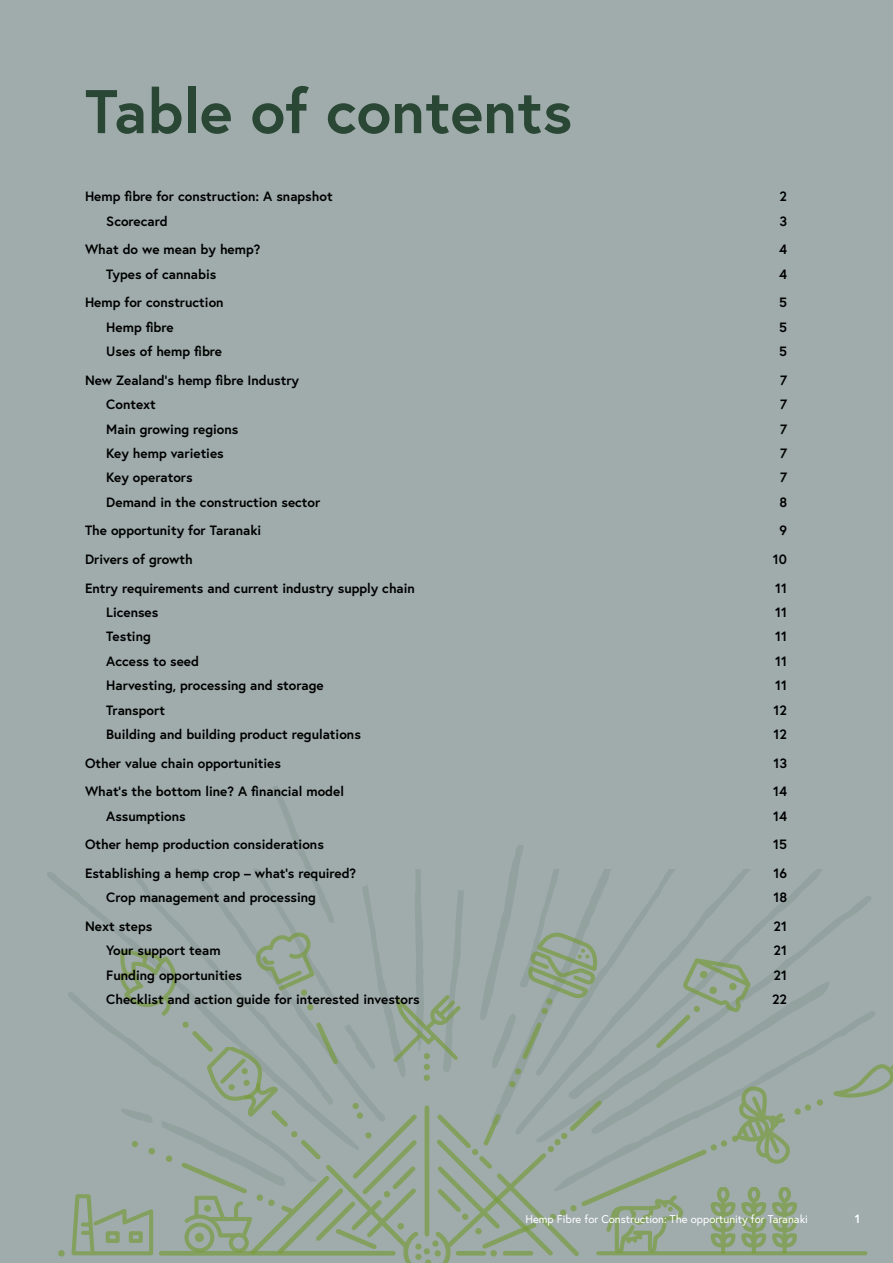
<style>
.page{position:relative;width:893px;height:1263px;background:#9facab}
.page>*{position:absolute;margin:0;border:0;box-sizing:border-box;transform-origin:0 0}
.t1{font:700 61.5px "Europa";color:#2a4735}
.t2{font:700 13.5px "Europa";color:#000}
.t3{font:700 12px "Europa";color:#fff}
.t4{font:11.25px "Europa";color:#fff}
</style>
<div class="page">
<div style="left:58px;top:1250px;width:7px;height:6px;background:#84a05e;border-radius:50%"></div>
<svg style="left:69px;top:786px;width:824px;height:477px"></svg>
<div style="left:183px;top:1021px;width:6px;height:7px;background:#84a05e;border-radius:50%"></div>
<svg style="left:598px;top:1251px;width:267px;height:4px"></svg>
<hr style="left:161px;top:1251px;width:232px;height:4px;background:#84a05e">
<h1 class="t1" style="left:85px;top:70px;width:489px">Table of contents</h1>
<p class="t2" style="left:85px;top:187px;width:249px">Hemp fibre for construction: A snapshot</p>
<p class="t2" style="left:780px;top:187px;width:9px">2</p>
<p class="t2" style="left:106px;top:212px;width:63px">Scorecard</p>
<p class="t2" style="left:779px;top:212px;width:9px">3</p>
<p class="t2" style="left:85px;top:240px;width:177px">What do we mean by hemp?</p>
<p class="t2" style="left:779px;top:240px;width:10px">4</p>
<p class="t2" style="left:106px;top:265px;width:111px">Types of cannabis</p>
<p class="t2" style="left:779px;top:265px;width:10px">4</p>
<p class="t2" style="left:85px;top:293px;width:140px">Hemp for construction</p>
<p class="t2" style="left:779px;top:293px;width:9px">5</p>
<p class="t2" style="left:106px;top:318px;width:69px">Hemp fibre</p>
<p class="t2" style="left:779px;top:318px;width:9px">5</p>
<p class="t2" style="left:106px;top:342px;width:117px">Uses of hemp fibre</p>
<p class="t2" style="left:779px;top:342px;width:9px">5</p>
<p class="t2" style="left:85px;top:371px;width:216px">New Zealand’s hemp fibre Industry</p>
<p class="t2" style="left:780px;top:371px;width:9px">7</p>
<p class="t2" style="left:106px;top:395px;width:51px">Context</p>
<p class="t2" style="left:780px;top:395px;width:9px">7</p>
<p class="t2" style="left:106px;top:420px;width:134px">Main growing regions</p>
<p class="t2" style="left:780px;top:420px;width:9px">7</p>
<p class="t2" style="left:106px;top:444px;width:119px">Key hemp varieties</p>
<p class="t2" style="left:780px;top:444px;width:9px">7</p>
<p class="t2" style="left:106px;top:468px;width:88px">Key operators</p>
<p class="t2" style="left:780px;top:468px;width:9px">7</p>
<p class="t2" style="left:106px;top:493px;width:216px">Demand in the construction sector</p>
<p class="t2" style="left:779px;top:493px;width:9px">8</p>
<p class="t2" style="left:85px;top:521px;width:178px">The opportunity for Taranaki</p>
<p class="t2" style="left:779px;top:521px;width:9px">9</p>
<p class="t2" style="left:85px;top:550px;width:109px">Drivers of growth</p>
<p class="t2" style="left:773px;top:550px;width:16px">10</p>
<p class="t2" style="left:85px;top:579px;width:331px">Entry requirements and current industry supply chain</p>
<p class="t2" style="left:775px;top:579px;width:13px">11</p>
<p class="t2" style="left:106px;top:603px;width:54px">Licenses</p>
<p class="t2" style="left:775px;top:603px;width:13px">11</p>
<p class="t2" style="left:106px;top:627px;width:46px">Testing</p>
<p class="t2" style="left:775px;top:627px;width:13px">11</p>
<p class="t2" style="left:106px;top:652px;width:94px">Access to seed</p>
<p class="t2" style="left:775px;top:652px;width:13px">11</p>
<p class="t2" style="left:106px;top:676px;width:219px">Harvesting, processing and storage</p>
<p class="t2" style="left:775px;top:676px;width:13px">11</p>
<p class="t2" style="left:106px;top:700px;width:60px">Transport</p>
<p class="t2" style="left:774px;top:700px;width:15px">12</p>
<p class="t2" style="left:106px;top:725px;width:256px">Building and building product regulations</p>
<p class="t2" style="left:774px;top:725px;width:15px">12</p>
<p class="t2" style="left:85px;top:754px;width:197px">Other value chain opportunities</p>
<p class="t2" style="left:773px;top:754px;width:15px">13</p>
<p class="t2" style="left:85px;top:782px;width:260px">What’s the bottom line? A financial model</p>
<p class="t2" style="left:773px;top:782px;width:15px">14</p>
<p class="t2" style="left:106px;top:807px;width:81px">Assumptions</p>
<p class="t2" style="left:773px;top:807px;width:15px">14</p>
<p class="t2" style="left:85px;top:835px;width:240px">Other hemp production considerations</p>
<p class="t2" style="left:773px;top:835px;width:15px">15</p>
<p class="t2" style="left:85px;top:864px;width:273px">Establishing a hemp crop – what’s required?</p>
<p class="t2" style="left:773px;top:864px;width:15px">16</p>
<p class="t2" style="left:106px;top:888px;width:211px">Crop management and processing</p>
<p class="t2" style="left:773px;top:888px;width:15px">18</p>
<p class="t2" style="left:85px;top:917px;width:69px">Next steps</p>
<p class="t2" style="left:774px;top:917px;width:15px">21</p>
<p class="t2" style="left:106px;top:941px;width:116px">Your support team</p>
<p class="t2" style="left:774px;top:941px;width:15px">21</p>
<p class="t2" style="left:106px;top:966px;width:137px">Funding opportunities</p>
<p class="t2" style="left:774px;top:966px;width:15px">21</p>
<p class="t2" style="left:106px;top:990px;width:315px">Checklist and action guide for interested investors</p>
<p class="t2" style="left:772px;top:990px;width:16px">22</p>
<p class="t4" style="left:525px;top:1212px;width:284px">Hemp Fibre for Construction: The opportunity for Taranaki</p>
<p class="t3" style="left:855px;top:1211px;width:7px">1</p>
</div>
